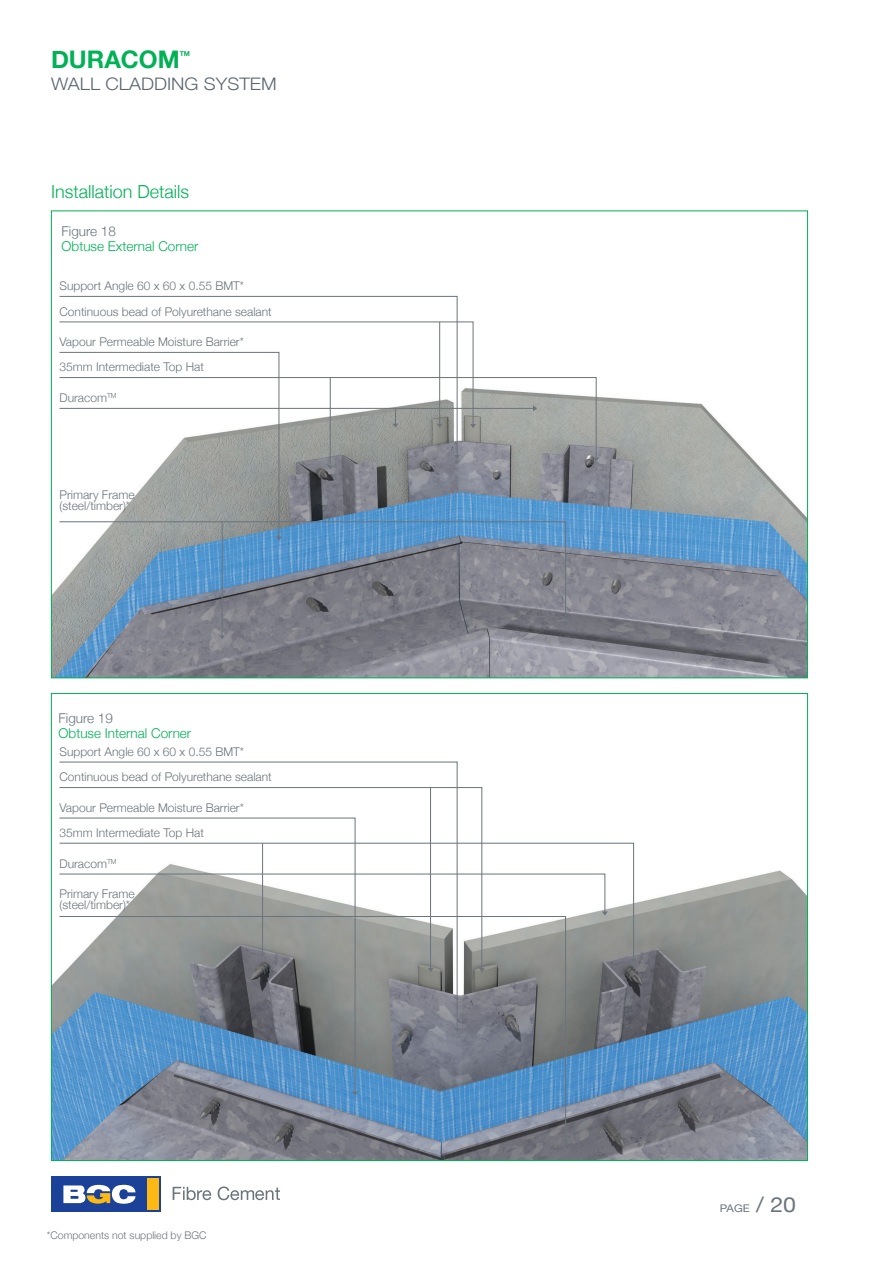
<style>
.page{position:relative;width:893px;height:1263px;background:#fff}
.page>*{position:absolute;margin:0;border:0;box-sizing:border-box;transform-origin:0 0}
.t1{font:700 24.15px "Helvetica Neue";color:#00b156}
.t2{font:300 18px "Helvetica Neue";color:#00b156}
.t3{font:300 17.25px "Helvetica Neue";color:#5d6771;scale:1.1 1}
.t4{font:300 13.5px "Helvetica Neue";color:#00b156}
.t5{font:300 13.5px "Helvetica Neue";color:#6a747b}
.t6{font:300 12px/11.2px "Helvetica Neue";color:#6a747b}
.t7{font:300 10.5px "Helvetica Neue";color:#6a747b}
.t8{font:10.5px "Helvetica Neue";color:#6a747b;scale:1.1 1}
.t9{font:700 6.75px "Helvetica Neue";color:#00b156}
.s1{font-size:21px}
</style>
<div class="page">
<div style="left:51px;top:1176px;width:110px;height:36px;background:#1b4298"></div>
<div style="left:147px;top:1178px;width:11px;height:32px;background:#fdb913"></div>
<svg style="left:63px;top:1184px;width:73px;height:20px"></svg>
<svg style="left:173px;top:1187px;width:38px;height:13px"></svg>
<svg style="left:218px;top:1186px;width:62px;height:14px"></svg>
<img style="left:53px;top:843px;width:753px;height:316px">
<img style="left:53px;top:295px;width:753px;height:381px">
<svg style="left:476px;top:377px;width:121px;height:84px"></svg>
<svg style="left:483px;top:842px;width:151px;height:120px"></svg>
<hr style="left:60px;top:408px;width:474px;height:1px;background:#6a747b">
<svg style="left:59px;top:521px;width:507px;height:103px;background:#798b9f"></svg>
<svg style="left:59px;top:916px;width:507px;height:225px;background:#6e8aa5"></svg>
<svg style="left:458px;top:787px;width:25px;height:185px"></svg>
<svg style="left:59px;top:296px;width:399px;height:25px"></svg>
<svg style="left:59px;top:761px;width:399px;height:270px"></svg>
<hr style="left:262px;top:843px;width:1px;height:112px;background:#6a747b">
<hr style="left:430px;top:787px;width:1px;height:183px;background:#6a747b">
<hr style="left:222px;top:522px;width:1px;height:116px;background:#6a747b">
<svg style="left:219px;top:635px;width:6px;height:4px"></svg>
<svg style="left:593px;top:457px;width:6px;height:4px"></svg>
<svg style="left:533px;top:405px;width:4px;height:6px"></svg>
<svg style="left:59px;top:321px;width:417px;height:220px"></svg>
<svg style="left:563px;top:621px;width:5px;height:4px"></svg>
<svg style="left:260px;top:953px;width:5px;height:4px"></svg>
<svg style="left:352px;top:1091px;width:6px;height:5px"></svg>
<svg style="left:454px;top:1028px;width:6px;height:4px"></svg>
<svg style="left:563px;top:1139px;width:5px;height:4px"></svg>
<svg style="left:631px;top:959px;width:5px;height:4px"></svg>
<svg style="left:59px;top:873px;width:549px;height:42px"></svg>
<svg style="left:479px;top:968px;width:6px;height:4px"></svg>
<svg style="left:428px;top:968px;width:6px;height:4px"></svg>
<h1 class="t1" style="left:51px;top:41px;width:130px">DURACOM</h1>
<p class="t9" style="left:180px;top:48px;width:12px">TM</p>
<h3 class="t3" style="left:51px;top:70px;width:207px">WALL CLADDING SYSTEM</h3>
<h2 class="t2" style="left:51px;top:177px;width:139px">Installation Details</h2>
<p class="t5" style="left:62px;top:221px;width:56px">Figure 18</p>
<p class="t4" style="left:62px;top:236px;width:138px">Obtuse External Corner</p>
<p class="t6" style="left:60px;top:279px;width:186px">Support Angle 60 x 60 x 0.55 BMT*</p>
<p class="t6" style="left:60px;top:305px;width:214px">Continuous bead of Polyurethane sealant</p>
<p class="t6" style="left:60px;top:335px;width:186px">Vapour Permeable Moisture Barrier*</p>
<p class="t6" style="left:60px;top:360px;width:146px">35mm Intermediate Top Hat</p>
<p class="t6" style="left:60px;top:391px;width:59px">Duracom<sup>TM</sup></p>
<p class="t6" style="left:60px;top:488px;width:77px">Primary Frame (steel/timber)*</p>
<p class="t5" style="left:59px;top:707px;width:56px">Figure 19</p>
<p class="t4" style="left:59px;top:722px;width:134px">Obtuse Internal Corner</p>
<p class="t6" style="left:60px;top:745px;width:186px">Support Angle 60 x 60 x 0.55 BMT*</p>
<p class="t6" style="left:60px;top:770px;width:214px">Continuous bead of Polyurethane sealant</p>
<p class="t6" style="left:60px;top:801px;width:186px">Vapour Permeable Moisture Barrier*</p>
<p class="t6" style="left:60px;top:826px;width:146px">35mm Intermediate Top Hat</p>
<p class="t6" style="left:60px;top:857px;width:59px">Duracom<sup>TM</sup></p>
<p class="t6" style="left:60px;top:887px;width:77px">Primary Frame (steel/timber)*</p>
<p class="t7" style="left:47px;top:1227px;width:161px">*Components not supplied by BGC</p>
<p class="t8" style="left:720px;top:1201px;width:71px">PAGE <span class="s1">/ 20</span></p>
</div>
